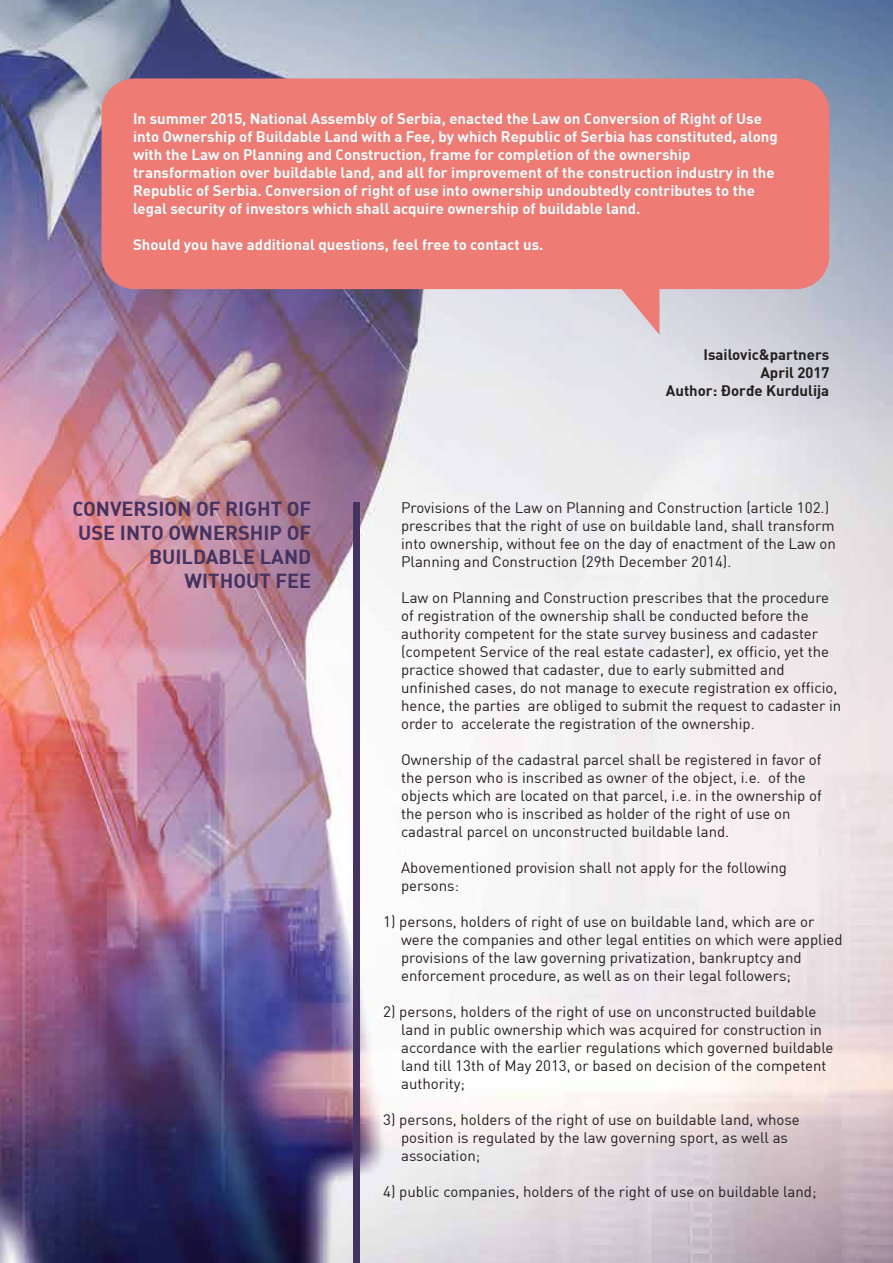
<style>
.page{position:relative;width:893px;height:1263px;background:#fff}
.page>*{position:absolute;margin:0;border:0;box-sizing:border-box;transform-origin:0 0}
.t1{font:700 19.95px/23.9px "Adi Haus";color:#443260;text-align:right}
.t2{font:15px/18px "Adi Haus";color:#231f20}
.t3{font:700 15px/18px "Adi Haus";color:#fff}
.t4{font:700 15px/18px "Adi Haus";color:#231f20;text-align:right}
</style>
<div class="page">
<img style="left:0;top:0;width:893px;height:1263px">
<div style="left:354px;top:502px;width:6px;height:761px;background:#443260"></div>
<div style="left:101px;top:78px;width:728px;height:211px;background:#ee7b74;border-radius:33px"></div>
<svg style="left:603px;top:289px;width:56px;height:46px;background:#e1bdbf"></svg>
<p class="t3" style="left:133px;top:109px;width:646px">In summer 2015, National Assembly of Serbia, enacted the Law on Conversion of Right of Use into Ownership of Buildable Land with a Fee, by which Republic of Serbia has constituted, along with the Law on Planning and Construction, frame for completion of the ownership transformation over buildable land, and all for improvement of the construction industry in the Republic of Serbia. Conversion of right of use into ownership undoubtedly contributes to the legal security of investors which shall acquire ownership of buildable land.</p>
<p class="t3" style="left:133px;top:235px;width:412px">Should you have additional questions, feel free to contact us.</p>
<h1 class="t1" style="left:73px;top:496px;width:240px">CONVERSION OF RIGHT OF<br>USE INTO OWNERSHIP OF<br>BUILDABLE LAND<br>WITHOUT FEE</h1>
<p class="t4" style="left:666px;top:345px;width:165px">Isailovic&amp;partners<br>April 2017<br>Author: Đorđe Kurdulija</p>
<p class="t2" style="left:401px;top:498px;width:436px">Provisions of the Law on Planning and Construction (article 102.) prescribes that the right of use on buildable land, shall transform into ownership, without fee on the day of enactment of the Law on Planning and Construction (29th December 2014).</p>
<p class="t2" style="left:401px;top:588px;width:442px">Law on Planning and Construction prescribes that the procedure of registration of the ownership shall be conducted before the authority competent for the state survey business and cadaster (competent Service of the real estate cadaster), ex officio, yet the practice showed that cadaster, due to early submitted and unfinished cases, do not manage to execute registration ex officio, hence, the parties are obliged to submit the request to cadaster in order to accelerate the registration of the ownership.</p>
<p class="t2" style="left:401px;top:750px;width:422px">Ownership of the cadastral parcel shall be registered in favor of the person who is inscribed as owner of the object, i.e. of the objects which are located on that parcel, i.e. in the ownership of the person who is inscribed as holder of the right of use on cadastral parcel on unconstructed buildable land.</p>
<p class="t2" style="left:401px;top:858px;width:387px">Abovementioned provision shall not apply for the following persons:</p>
<p class="t2" style="left:401px;top:912px;width:443px;text-indent:-18px">1) persons, holders of right of use on buildable land, which are or were the companies and other legal entities on which were applied provisions of the law governing privatization, bankruptcy and enforcement procedure, as well as on their legal followers;</p>
<p class="t2" style="left:401px;top:1002px;width:434px;text-indent:-18px">2) persons, holders of the right of use on unconstructed buildable land in public ownership which was acquired for construction in accordance with the earlier regulations which governed buildable land till 13th of May 2013, or based on decision of the competent authority;</p>
<p class="t2" style="left:401px;top:1110px;width:400px;text-indent:-18px">3) persons, holders of the right of use on buildable land, whose position is regulated by the law governing sport, as well as association;</p>
<p class="t2" style="left:383px;top:1182px;width:435px">4) public companies, holders of the right of use on buildable land;</p>
</div>
